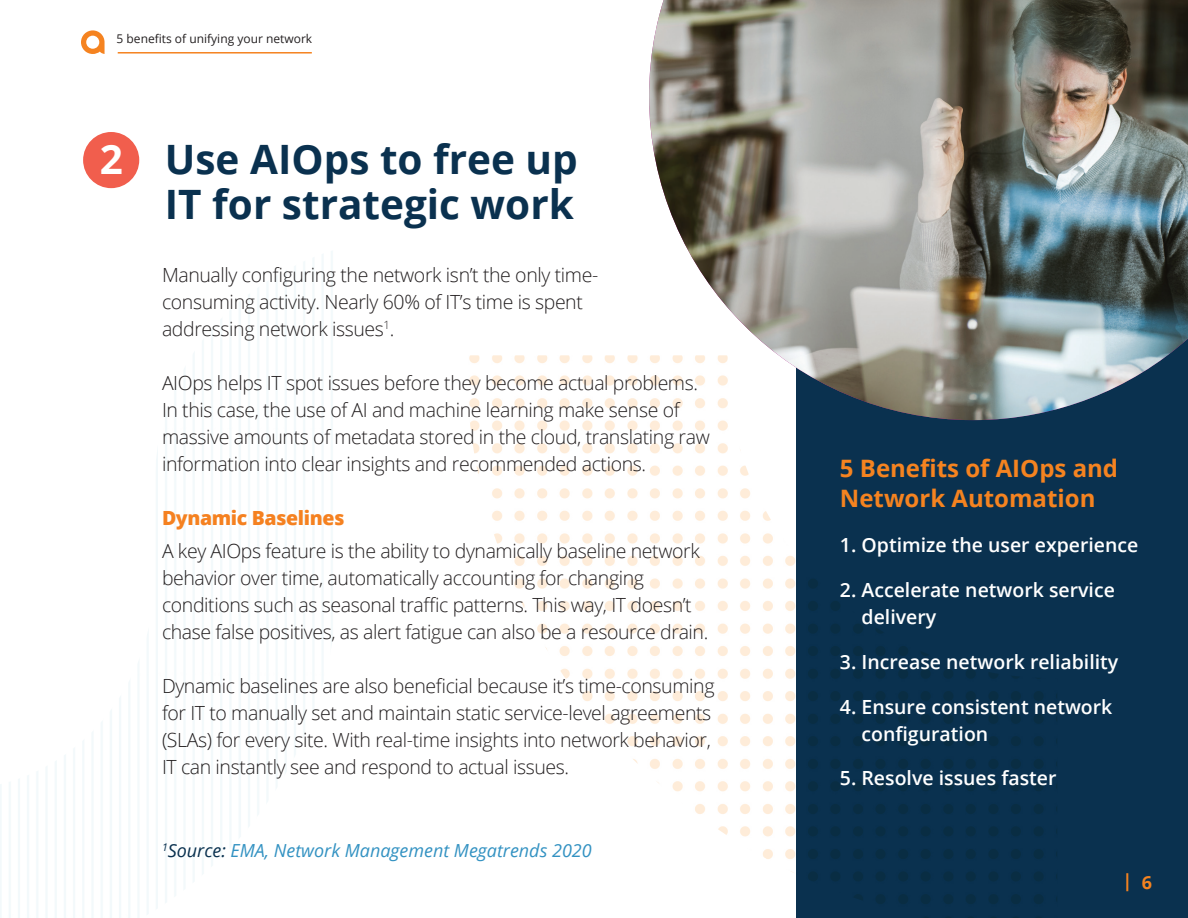
<style>
.page{position:relative;width:1188px;height:918px;background:#fff}
.page>*{position:absolute;margin:0;border:0;box-sizing:border-box;transform-origin:0 0}
.t1{font:700 40.5px/45px "Open Sans";color:#0a314f;text-align:right}
.t2{font:700 24px/30px "Open Sans";color:#f58320}
.t3{font:300 19.5px/27px "Open Sans";letter-spacing:-.02em;color:#231f20}
.t4{font:600 19.5px/27px "Open Sans";color:#fff}
.t5{font:800 19.5px "Open Sans";letter-spacing:-.02em;color:#f58120}
.t6{font:italic 18px "Open Sans";color:#3392c2}
.t7{font:700 18px "Open Sans";color:#f58320}
.t8{font:12px "Open Sans";color:#231f20}
.s1{color:#fff}
.s2{color:#0a314f}
</style>
<div class="page">
<svg style="left:81px;top:30px;width:24px;height:24px"></svg>
<div style="left:796px;top:0;width:392px;height:918px;background:#0a314f"></div>
<img style="left:469px;top:355px;width:588px;height:563px">
<div style="left:83px;top:132px;width:56px;height:56px;background:#f15e4d;border-radius:50%"></div>
<img style="left:649px;top:0;width:539px;height:420px">
<hr style="left:118px;top:52px;width:194px;height:2px;background:#f58320">
<p class="t8" style="left:117px;top:30px;width:197px">5 benefits of unifying your network</p>
<h1 class="t1" style="left:100px;top:136px;width:480px"><span class="s1">2</span> Use AIOps to free up<br>IT for strategic work</h1>
<p class="t3" style="left:162px;top:261px;width:438px">Manually configuring the network isn’t the only time&shy;consuming activity. Nearly 60% of IT’s time is spent addressing network issues<sup>1</sup>.</p>
<p class="t3" style="left:162px;top:369px;width:549px">AIOps helps IT spot issues before they become actual problems.<br>In this case, the use of AI and machine learning make sense of massive amounts of metadata stored in the cloud, translating raw information into clear insights and recommended actions.</p>
<p class="t5" style="left:162px;top:503px;width:184px">Dynamic Baselines</p>
<p class="t3" style="left:162px;top:537px;width:548px">A key AIOps feature is the ability to dynamically baseline network behavior over time, automatically accounting for changing conditions such as seasonal traffic patterns. This way, IT doesn’t chase false positives, as alert fatigue can also be a resource drain.</p>
<p class="t3" style="left:162px;top:672px;width:554px">Dynamic baselines are also beneficial because it’s time-consuming for IT to manually set and maintain static service-level agreements (SLAs) for every site. With real-time insights into network behavior, IT can instantly see and respond to actual issues.</p>
<p class="t6" style="left:162px;top:838px;width:431px"><sup>1</sup><span class="s2">Source:</span> EMA, Network Management Megatrends 2020</p>
<p class="t2" style="left:840px;top:453px;width:280px">5 Benefits of AIOps and<br>Network Automation</p>
<p class="t4" style="left:840px;top:531px;width:300px">1. Optimize the user experience</p>
<p class="t4" style="left:862px;top:576px;width:255px;text-indent:-22px">2. Accelerate network service delivery</p>
<p class="t4" style="left:840px;top:648px;width:280px">3. Increase network reliability</p>
<p class="t4" style="left:862px;top:693px;width:252px;text-indent:-22px">4. Ensure consistent network configuration</p>
<p class="t4" style="left:840px;top:764px;width:218px">5. Resolve issues faster</p>
<p class="t7" style="left:1123px;top:869px;width:31px">| 6</p>
</div>
